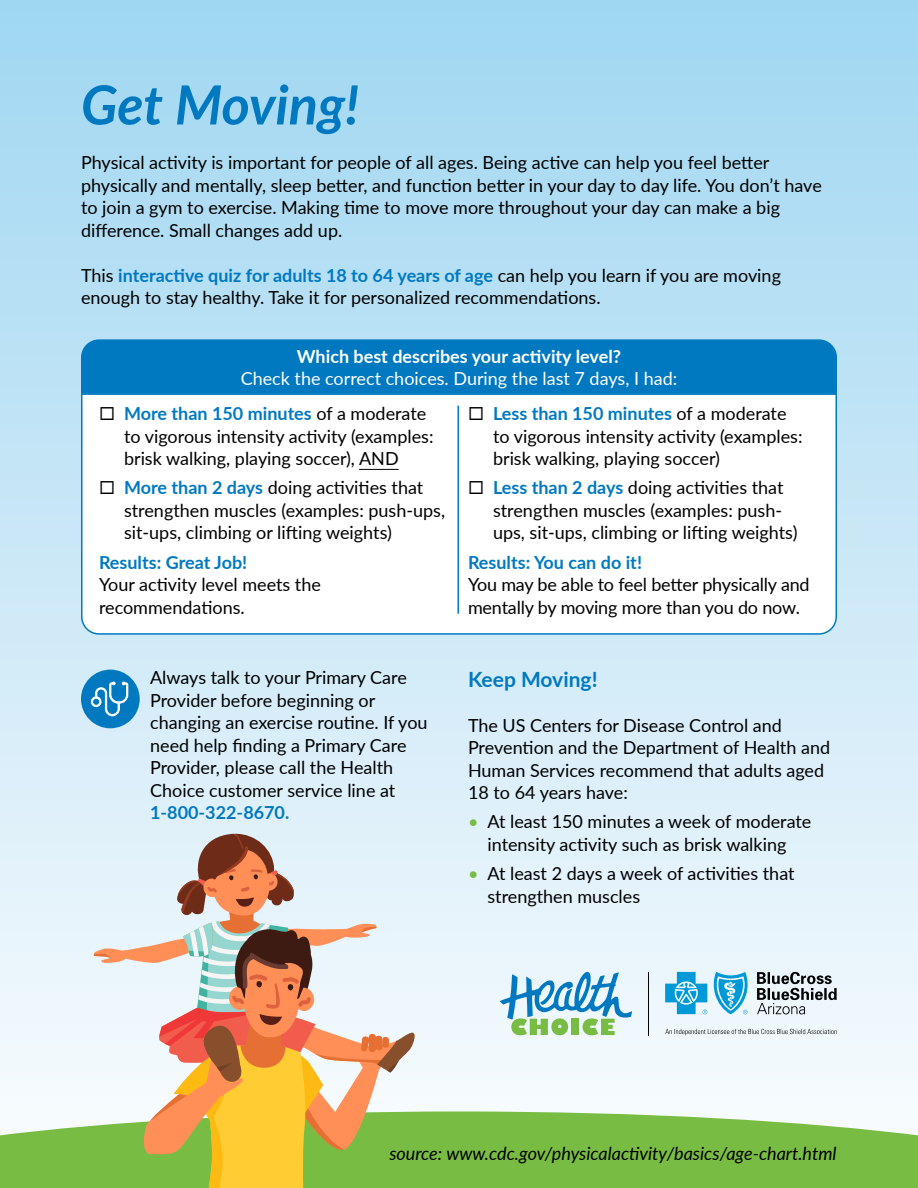
<style>
.page{position:relative;width:918px;height:1188px;background:#fff}
.page>*{position:absolute;margin:0;border:0;box-sizing:border-box;transform-origin:0 0}
.t1{font:italic 700 54px "Lato";letter-spacing:-.005em;color:#0079c1}
.t2{font:700 21px "Lato";color:#0079c1}
.t3{font:18px/22.5px "Lato";color:#000}
.t4{font:18px/22.5px "Lato";color:#fff;text-align:center}
.t5{font:italic 18px "Lato";color:#000}
.t6{font:700 18px "Lato";color:#0079c1}
.s1{font-weight:700;color:#0079c1}
.s2{font-weight:700}
.s3{color:#79bc43}
</style>
<div class="page">
<div style="left:0;top:0;width:918px;height:1188px;background:linear-gradient(to bottom,#a0d6f1,#fcfcfe)"></div>
<svg style="left:0;top:1111px;width:918px;height:77px;background:#88c359"></svg>
<svg style="left:757px;top:972px;width:80px;height:42px;background:#a8afb3"></svg>
<svg style="left:713px;top:972px;width:36px;height:42px;background:#72c6e9"></svg>
<svg style="left:665px;top:972px;width:42px;height:42px;background:#65c0e7"></svg>
<svg style="left:665px;top:1029px;width:172px;height:6px"></svg>
<svg style="left:500px;top:972px;width:132px;height:63px;background:#9fced3"></svg>
<hr style="left:648px;top:972px;width:1px;height:63px;background:#000">
<div style="left:81px;top:670px;width:59px;height:58px;background:#0079c1;border-radius:50%"></div>
<svg style="left:90px;top:681px;width:39px;height:36px"></svg>
<svg style="left:80px;top:393px;width:758px;height:242px"></svg>
<div style="left:81px;top:339px;width:756px;height:55px;background:#0079c1"></div>
<hr style="left:359px;top:469px;width:40px;height:1px;background:#000">
<hr style="left:458px;top:406px;width:1px;height:208px;background:#0079c1">
<svg style="left:93px;top:834px;width:324px;height:354px;background:#d6c39d"></svg>
<p class="t1" style="left:81px;top:65px;width:280px">Get Moving!</p>
<p class="t3" style="left:81px;top:151px;width:742px">Physical activity is important for people of all ages. Being active can help you feel better physically and mentally, sleep better, and function better in your day to day life. You don’t have to join a gym to exercise. Making time to move more throughout your day can make a big difference. Small changes add up.</p>
<p class="t3" style="left:81px;top:263px;width:702px">This <span class="s1">interactive quiz for adults 18 to 64 years of age</span> can help you learn if you are moving enough to stay healthy. Take it for personalized recommendations.</p>
<p class="t4" style="left:241px;top:344px;width:438px"><span class="s2">Which best describes your activity level?<br></span>Check the correct choices. During the last 7 days, I had:</p>
<p class="t3" style="left:124px;top:402px;width:311px;text-indent:-25px">◻ <span class="s1">More than 150 minutes</span> of a moderate to vigorous intensity activity (examples: brisk walking, playing soccer), AND</p>
<p class="t3" style="left:124px;top:476px;width:323px;text-indent:-25px">◻ <span class="s1">More than 2 days</span> doing activities that strengthen muscles (examples: push‐ups, sit‐ups, climbing or lifting weights)</p>
<p class="t6" style="left:99px;top:549px;width:150px">Results: Great Job!</p>
<p class="t3" style="left:99px;top:573px;width:223px">Your activity level meets the recommendations.</p>
<p class="t3" style="left:150px;top:666px;width:279px">Always talk to your Primary Care<br>Provider before beginning or changing an exercise routine. If you need help finding a Primary Care<br>Provider, please call the Health<br>Choice customer service line at<br><span class="s1">1‐800‐322‐8670.</span></p>
<p class="t3" style="left:493px;top:402px;width:311px;text-indent:-25px">◻ <span class="s1">Less than 150 minutes</span> of a moderate to vigorous intensity activity (examples: brisk walking, playing soccer)</p>
<p class="t3" style="left:493px;top:476px;width:306px;text-indent:-25px">◻ <span class="s1">Less than 2 days</span> doing activities that strengthen muscles (examples: push‐ ups, sit‐ups, climbing or lifting weights)</p>
<p class="t6" style="left:468px;top:549px;width:176px">Results: You can do it!</p>
<p class="t3" style="left:468px;top:573px;width:343px">You may be able to feel better physically and mentally by moving more than you do now.</p>
<p class="t2" style="left:468px;top:663px;width:131px">Keep Moving!</p>
<p class="t3" style="left:468px;top:713px;width:364px">The US Centers for Disease Control and Prevention and the Department of Health and Human Services recommend that adults aged 18 to 64 years have:</p>
<p class="t3" style="left:468px;top:810px;width:345px;text-align:center"><span class="s3">•</span> At least 150 minutes a week of moderate intensity activity such as brisk walking</p>
<p class="t3" style="left:487px;top:861px;width:309px;text-indent:-19px"><span class="s3">•</span> At least 2 days a week of activities that strengthen muscles</p>
<p class="t5" style="left:389px;top:1141px;width:449px">source: www.cdc.gov/physicalactivity/basics/age‐chart.html</p>
</div>
